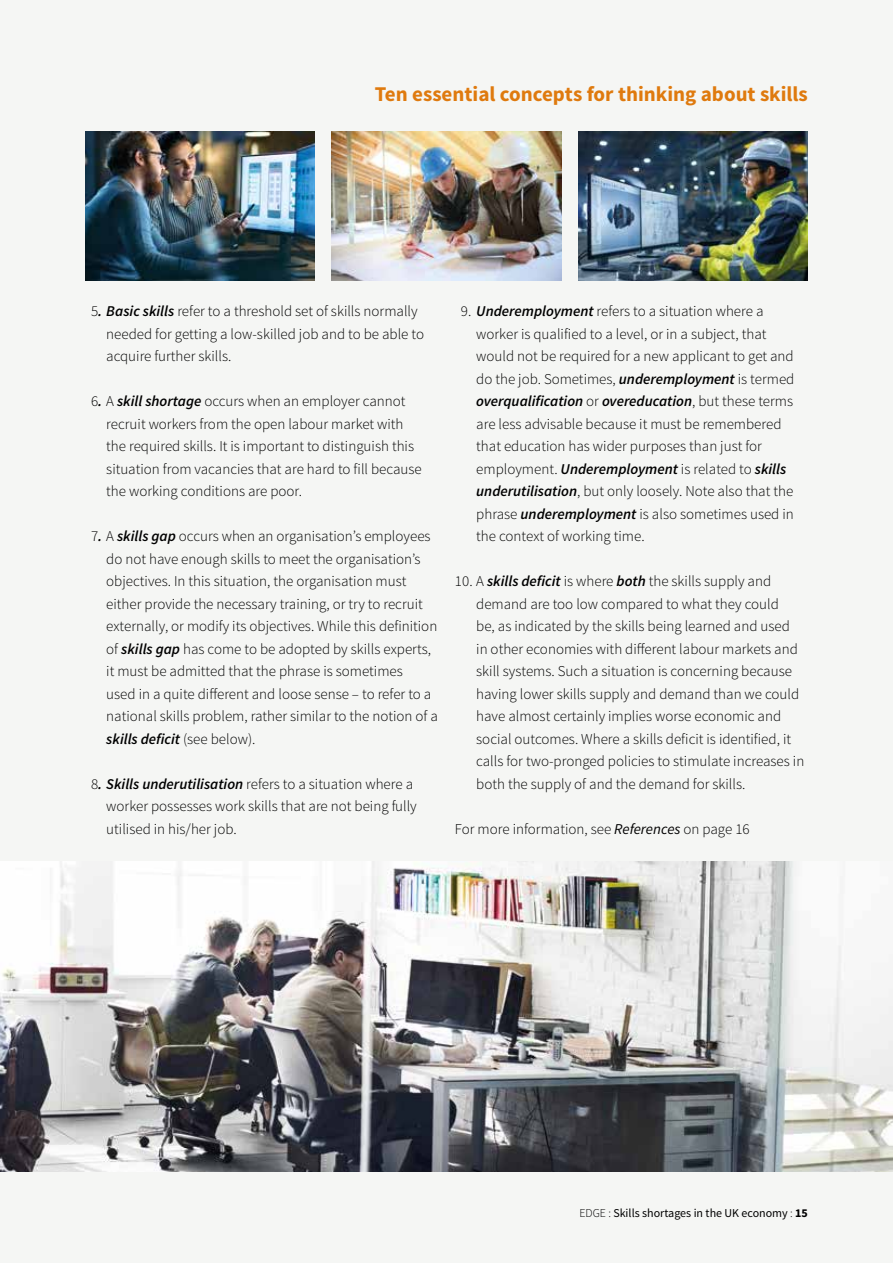
<style>
.page{position:relative;width:893px;height:1263px;background:#f5f6f4}
.page>*{position:absolute;margin:0;border:0;box-sizing:border-box;transform-origin:0 0}
.t1{font:700 21px "Source Sans Pro";color:#df7a0e}
.t2{font:300 15px/22.5px "Source Sans Pro";color:#000}
.t3{font:12px "Source Sans Pro";color:#000}
.s1{font-weight:600;font-style:italic}
.s2{font-weight:400;font-style:italic}
.s3{font-weight:300}
.s4{font-weight:700}
</style>
<div class="page">
<img style="left:0;top:861px;width:893px;height:310px">
<img style="left:85px;top:132px;width:230px;height:149px">
<img style="left:332px;top:132px;width:229px;height:149px">
<img style="left:578px;top:132px;width:230px;height:149px">
<h1 class="t1" style="left:375px;top:80px;width:435px">Ten essential concepts for thinking about skills</h1>
<p class="t2" style="left:106px;top:300px;width:319px;text-indent:-15px">5<span class="s1">. Basic skills</span> refer to a threshold set of skills normally needed for getting a low-skilled job and to be able to acquire further skills.</p>
<p class="t2" style="left:106px;top:390px;width:317px;text-indent:-15px">6<span class="s1">.</span> A <span class="s1">skill shortage</span> occurs when an employer cannot recruit workers from the open labour market with the required skills. It is important to distinguish this situation from vacancies that are hard to fill because the working conditions are poor.</p>
<p class="t2" style="left:106px;top:525px;width:333px;text-indent:-15px">7<span class="s1">.</span> A <span class="s1">skills gap</span> occurs when an organisation’s employees do not have enough skills to meet the organisation’s objectives. In this situation, the organisation must either provide the necessary training, or try to recruit externally, or modify its objectives. While this definition of <span class="s1">skills gap</span> has come to be adopted by skills experts, it must be admitted that the phrase is sometimes<br>used in a quite different and loose sense – to refer to a national skills problem, rather similar to the notion of a <span class="s1">skills deficit</span> (see below).</p>
<p class="t2" style="left:106px;top:773px;width:312px;text-indent:-15px">8<span class="s1">. Skills underutilisation</span> refers to a situation where a worker possesses work skills that are not being fully utilised in his/her job.</p>
<p class="t2" style="left:476px;top:300px;width:320px;text-indent:-15px">9. <span class="s1">Underemployment</span> refers to a situation where a worker is qualified to a level, or in a subject, that would not be required for a new applicant to get and do the job. Sometimes, <span class="s1">underemployment</span> is termed <span class="s1">overqualification</span> or <span class="s1">overeducation</span>, but these terms are less advisable because it must be remembered that education has wider purposes than just for employment. <span class="s1">Underemployment</span> is related to <span class="s1">skills underutilisation</span>, but only loosely. Note also that the phrase <span class="s1">underemployment</span> is also sometimes used in the context of working time.</p>
<p class="t2" style="left:476px;top:570px;width:330px;text-indent:-21px">10. A <span class="s1">skills deficit</span> is where <span class="s1">both</span> the skills supply and demand are too low compared to what they could<br>be, as indicated by the skills being learned and used in other economies with different labour markets and skill systems. Such a situation is concerning because having lower skills supply and demand than we could have almost certainly implies worse economic and social outcomes. Where a skills deficit is identified, it calls for two-pronged policies to stimulate increases in both the supply of and the demand for skills.</p>
<p class="t2" style="left:455px;top:818px;width:296px">For more information, see <span class="s2">References</span> on page 16</p>
<p class="t3" style="left:579px;top:1205px;width:230px"><span class="s3">EDGE :</span> Skills shortages in the UK economy <span class="s3">:</span> <span class="s4">15</span></p>
</div>
